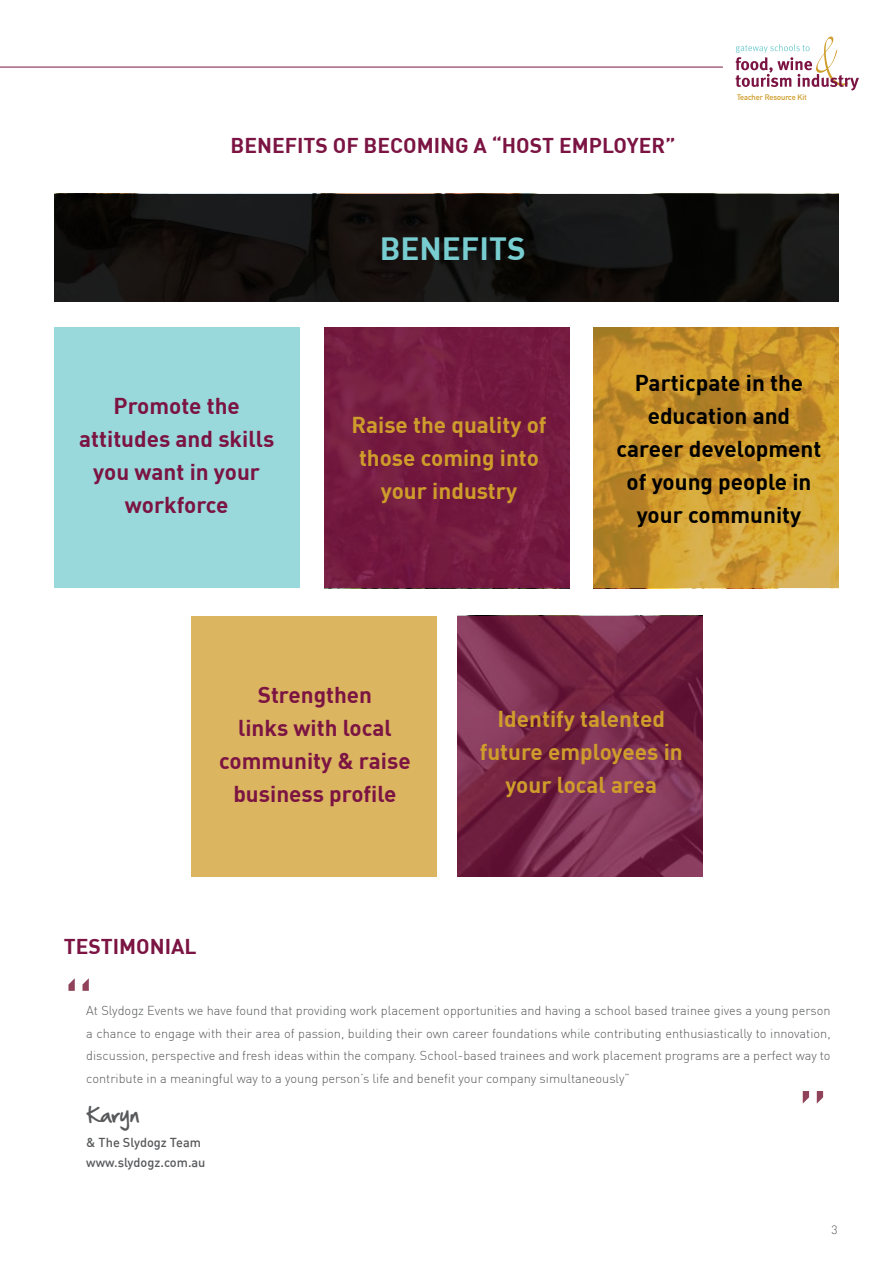
<style>
.page{position:relative;width:893px;height:1263px;background:#fff}
.page>*{position:absolute;margin:0;border:0;box-sizing:border-box;transform-origin:0 0}
.t1{font:300 90px "DIN";color:#8f4259}
.t2{font:700 31.5px "DIN";color:#78cdd1}
.t3{font:700 22.5px/33px "DIN";color:#7b1442;text-align:center}
.t4{font:700 22.5px/33px "DIN";color:#cf9d2b;text-align:center}
.t5{font:700 22.5px/33px "DIN";color:#000;text-align:center}
.t6{font:700 21px "DIN";color:#7b1442}
.t7{font:18px "Hand Of Sean";color:#58595b}
.t8{font:300 12.75px/22.5px "DIN";color:#58595b;text-align:justify}
.t9{font:500 12.75px/19.5px "DIN";color:#58595b}
.t10{font:300 12px "DIN";color:#58595b}
.t11{font:700 7.8px "DIN Alternate";color:#cf9d2b}
</style>
<div class="page">
<hr style="left:0;top:67px;width:723px;height:1px;background:#7b1442">
<svg style="left:735px;top:36px;width:124px;height:55px"></svg>
<svg style="left:54px;top:194px;width:785px;height:107px;background:#12100f"></svg>
<svg style="left:457px;top:616px;width:245px;height:260px;background:#782a4a"></svg>
<div style="left:191px;top:616px;width:245px;height:260px;background:#dbb560"></div>
<div style="left:325px;top:328px;width:245px;height:260px;background:#741a40"></div>
<svg style="left:594px;top:328px;width:245px;height:260px;background:#c9962e"></svg>
<div style="left:54px;top:328px;width:246px;height:260px;background:#99d9dc"></div>
<h3 class="t6" style="left:231px;top:132px;width:446px">BENEFITS OF BECOMING A “HOST EMPLOYER”</h3>
<h2 class="t2" style="left:380px;top:228px;width:148px">BENEFITS</h2>
<p class="t11" style="left:737px;top:91px;width:71px">Teacher Resource Kit</p>
<h3 class="t3" style="left:79px;top:389px;width:196px">Promote the attitudes and skills you want in your workforce</h3>
<h3 class="t4" style="left:351px;top:407px;width:197px">Raise the quality of those coming into your industry</h3>
<h3 class="t5" style="left:616px;top:365px;width:206px">Particpate in the education and career development of young people in your community</h3>
<h3 class="t3" style="left:219px;top:677px;width:193px">Strengthen<br>links with local community &amp; raise business profile</h3>
<h3 class="t6" style="left:64px;top:932px;width:134px">TESTIMONIAL</h3>
<h1 class="t1" style="left:60px;top:961px;width:39px">“</h1>
<h3 class="t4" style="left:480px;top:702px;width:205px">Identify talented future employees in your local area</h3>
<p class="t8" style="left:86px;top:999px;width:746px">At Slydogz Events we have found that providing work placement opportunities and having a school based trainee gives a young person a chance to engage with their area of passion, building their own career foundations while contributing enthusiastically to innovation, discussion, perspective and fresh ideas within the company. School-based trainees and work placement programs are a perfect way to contribute in a meaningful way to a young person’s life and benefit your company simultaneously”</p>
<h3 class="t7" style="left:86px;top:1098px;width:55px">Karyn</h3>
<p class="t9" style="left:86px;top:1132px;width:121px">&amp; The Slydogz Team www.slydogz.com.au</p>
<h1 class="t1" style="left:794px;top:1067px;width:39px">”</h1>
<p class="t10" style="left:831px;top:1222px;width:8px">3</p>
</div>
